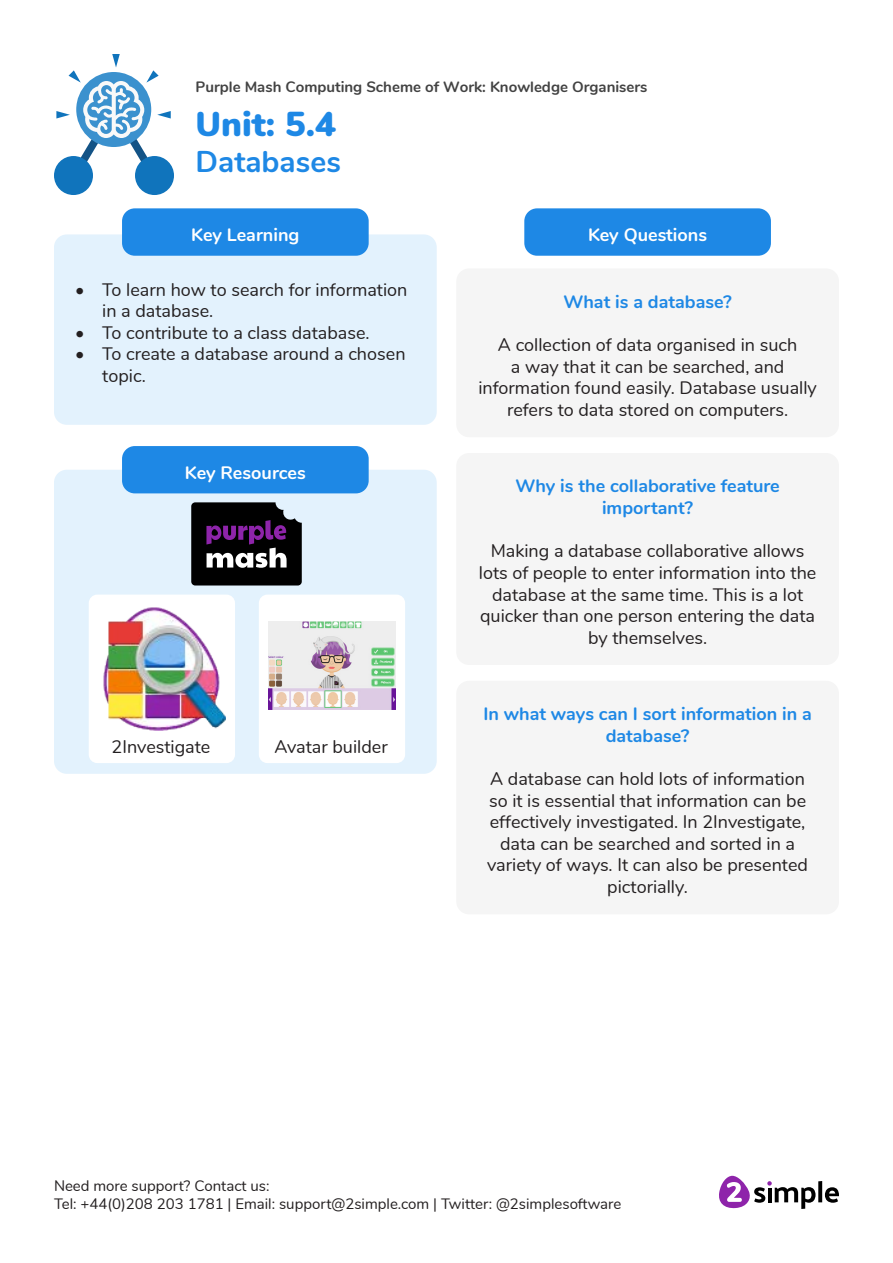
<style>
.page{position:relative;width:893px;height:1263px;background:#fff}
.page>*{position:absolute;margin:0;border:0;box-sizing:border-box;transform-origin:0 0}
.t1{font:900 34.5px "Nunito";color:#1e88e5}
.t2{font:700 30px "Nunito";color:#1e88e5}
.t3{font:18px/21.6px "Nunito";color:#231f20;text-align:center}
.t4{font:700 18px/21.6px "Nunito";color:#1e88e5;text-align:center}
.t5{font:700 18px "Nunito";color:#fff}
.t6{font:15px/18px "Nunito";color:#231f20}
.t7{font:700 15px "Nunito";color:#424242}
</style>
<div class="page">
<svg style="left:818px;top:1181px;width:4px;height:21px"></svg>
<svg style="left:825px;top:1187px;width:14px;height:16px"></svg>
<svg style="left:719px;top:1176px;width:96px;height:33px"></svg>
<div style="left:54px;top:234px;width:383px;height:191px;background:#e3f2fd;border-radius:13px"></div>
<div style="left:122px;top:208px;width:247px;height:48px;background:#1e88e5;border-radius:13px"></div>
<div style="left:54px;top:156px;width:39px;height:39px;background:#1074bc;border-radius:50%"></div>
<div style="left:135px;top:156px;width:39px;height:39px;background:#1074bc;border-radius:50%"></div>
<svg style="left:56px;top:54px;width:115px;height:133px"></svg>
<div style="left:54px;top:470px;width:383px;height:304px;background:#e3f2fd;border-radius:13px"></div>
<div style="left:122px;top:446px;width:247px;height:47px;background:#1e88e5;border-radius:13px"></div>
<svg style="left:191px;top:502px;width:111px;height:83px;background:#2e2632"></svg>
<div style="left:89px;top:595px;width:146px;height:168px;background:#fff;border-radius:9px"></div>
<div style="left:259px;top:595px;width:146px;height:168px;background:#fff;border-radius:9px"></div>
<img style="left:103px;top:607px;width:123px;height:123px">
<img style="left:268px;top:622px;width:128px;height:87px">
<div style="left:524px;top:208px;width:247px;height:48px;background:#1e88e5;border-radius:13px"></div>
<div style="left:456px;top:268px;width:383px;height:169px;background:#f5f5f5;border-radius:13px"></div>
<div style="left:456px;top:453px;width:383px;height:212px;background:#f5f5f5;border-radius:13px"></div>
<div style="left:456px;top:681px;width:383px;height:233px;background:#f5f5f5;border-radius:13px"></div>
<p class="t7" style="left:196px;top:76px;width:454px">Purple Mash Computing Scheme of Work: Knowledge Organisers</p>
<p class="t1" style="left:196px;top:98px;width:142px">Unit: 5.4</p>
<p class="t2" style="left:196px;top:139px;width:147px">Databases</p>
<p class="t5" style="left:191px;top:221px;width:110px">Key Learning</p>
<p class="t3" style="left:102px;top:277px;width:307px;text-align:left;text-indent:-27px">• To learn how to search for information in a database.</p>
<p class="t3" style="left:75px;top:321px;width:296px">• To contribute to a class database.</p>
<p class="t3" style="left:102px;top:342px;width:305px;text-align:left;text-indent:-27px">• To create a database around a chosen topic.</p>
<p class="t5" style="left:185px;top:459px;width:122px">Key Resources</p>
<p class="t3" style="left:112px;top:734px;width:100px">2Investigate</p>
<p class="t3" style="left:275px;top:734px;width:115px">Avatar builder</p>
<p class="t5" style="left:588px;top:221px;width:121px">Key Questions</p>
<p class="t4" style="left:563px;top:290px;width:170px">What is a database?</p>
<p class="t3" style="left:478px;top:333px;width:340px">A collection of data organised in such<br>a way that it can be searched, and information found easily. Database usually refers to data stored on computers.</p>
<p class="t4" style="left:515px;top:474px;width:266px">Why is the collaborative feature important?</p>
<p class="t3" style="left:479px;top:539px;width:339px">Making a database collaborative allows lots of people to enter information into the database at the same time. This is a lot quicker than one person entering the data by themselves.</p>
<p class="t4" style="left:483px;top:702px;width:330px">In what ways can I sort information in a database?</p>
<p class="t3" style="left:487px;top:767px;width:322px">A database can hold lots of information so it is essential that information can be effectively investigated. In 2Investigate, data can be searched and sorted in a variety of ways. It can also be presented pictorially.</p>
<p class="t6" style="left:54px;top:1176px;width:569px">Need more support? Contact us:<br>Tel: +44(0)208 203 1781 | Email: support@2simple.com | Twitter: @2simplesoftware</p>
</div>
